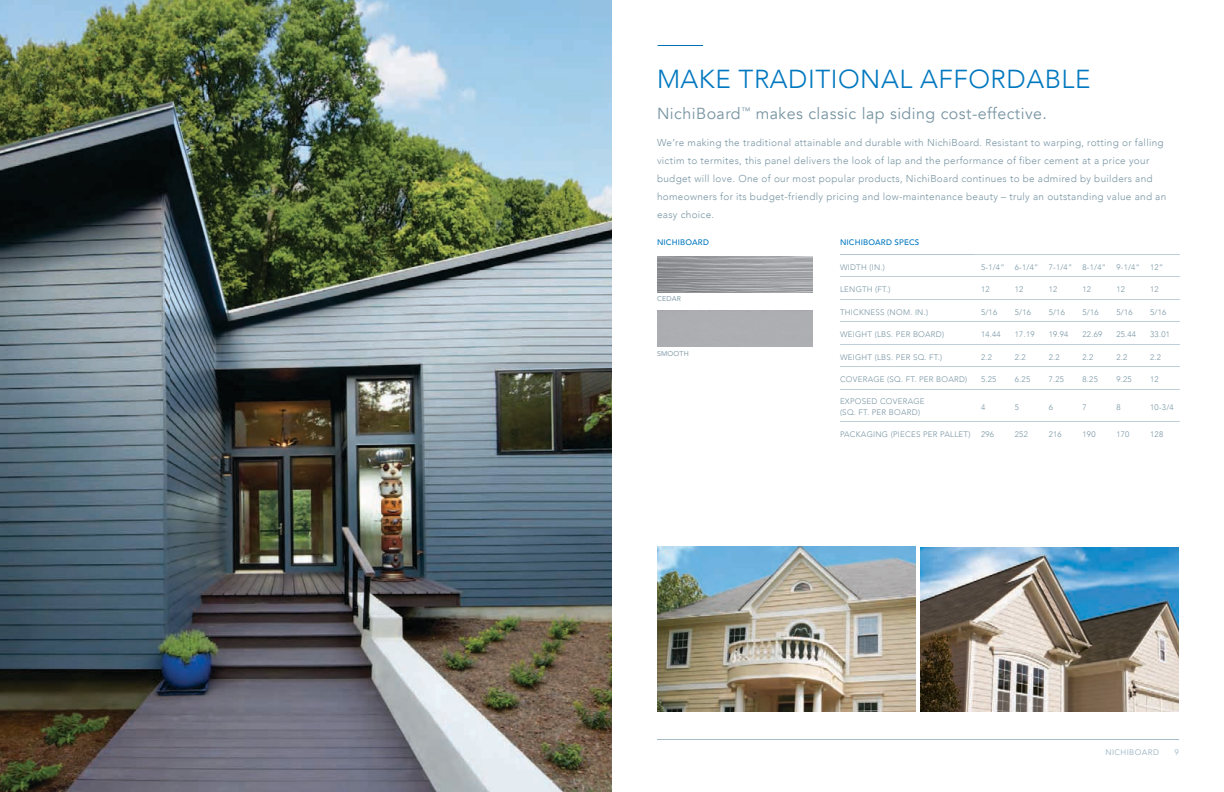
<style>
.page{position:relative;width:1224px;height:792px;background:#fff}
.page>*{position:absolute;margin:0;border:0;box-sizing:border-box;transform-origin:0 0}
.t1{font:300 26px "Avenir";letter-spacing:.02em;color:#0078bf}
.t2{font:16px "Avenir";letter-spacing:.03em;color:#7895a3}
.t3{font:300 10px/18px "Avenir";letter-spacing:.03em;color:#7895a3}
.t4{font:300 8px/11px "Avenir";letter-spacing:.03em;color:#7895a3}
.t5{font:500 8px "Avenir";letter-spacing:.02em;color:#0078bf}
.t6{font:8px "Avenir";letter-spacing:.05em;color:#a6bbc7}
.t7{font:7px "Avenir";letter-spacing:.025em;color:#839dab}
</style>
<div class="page">
<hr style="left:657px;top:739px;width:522px;height:1px;background:#a6bbc7">
<img style="left:0;top:0;width:612px;height:792px">
<svg style="left:45px;top:749px;width:4px;height:6px"></svg>
<img style="left:45px;top:739px;width:522px;height:1px">
<svg style="left:65px;top:750px;width:15px;height:6px"></svg>
<img style="left:80px;top:750px;width:31px;height:5px">
<svg style="left:112px;top:750px;width:7px;height:6px"></svg>
<img style="left:120px;top:750px;width:31px;height:6px">
<hr style="left:657px;top:45px;width:46px;height:1px;background:#006fba">
<hr style="left:840px;top:254px;width:137px;height:1px;background:#c1d0d8">
<hr style="left:977px;top:254px;width:34px;height:1px;background:#c1d0d8">
<hr style="left:1011px;top:254px;width:34px;height:1px;background:#c1d0d8">
<hr style="left:1045px;top:254px;width:34px;height:1px;background:#c1d0d8">
<hr style="left:1079px;top:254px;width:33px;height:1px;background:#c1d0d8">
<hr style="left:1112px;top:254px;width:34px;height:1px;background:#c1d0d8">
<hr style="left:1146px;top:254px;width:34px;height:1px;background:#c1d0d8">
<hr style="left:840px;top:277px;width:137px;height:1px;background:#c1d0d8">
<hr style="left:977px;top:277px;width:34px;height:1px;background:#c1d0d8">
<hr style="left:1011px;top:277px;width:34px;height:1px;background:#c1d0d8">
<hr style="left:1045px;top:277px;width:34px;height:1px;background:#c1d0d8">
<hr style="left:1079px;top:277px;width:33px;height:1px;background:#c1d0d8">
<hr style="left:1112px;top:277px;width:34px;height:1px;background:#c1d0d8">
<hr style="left:1146px;top:277px;width:34px;height:1px;background:#c1d0d8">
<hr style="left:840px;top:299px;width:137px;height:1px;background:#c1d0d8">
<hr style="left:977px;top:299px;width:34px;height:1px;background:#c1d0d8">
<hr style="left:1011px;top:299px;width:34px;height:1px;background:#c1d0d8">
<hr style="left:1045px;top:299px;width:34px;height:1px;background:#c1d0d8">
<hr style="left:1079px;top:299px;width:33px;height:1px;background:#c1d0d8">
<hr style="left:1112px;top:299px;width:34px;height:1px;background:#c1d0d8">
<hr style="left:1146px;top:299px;width:34px;height:1px;background:#c1d0d8">
<hr style="left:840px;top:322px;width:137px;height:1px;background:#c1d0d8">
<hr style="left:977px;top:322px;width:34px;height:1px;background:#c1d0d8">
<hr style="left:1011px;top:322px;width:34px;height:1px;background:#c1d0d8">
<hr style="left:1045px;top:322px;width:34px;height:1px;background:#c1d0d8">
<hr style="left:1079px;top:322px;width:33px;height:1px;background:#c1d0d8">
<hr style="left:1112px;top:322px;width:34px;height:1px;background:#c1d0d8">
<hr style="left:1146px;top:322px;width:34px;height:1px;background:#c1d0d8">
<hr style="left:840px;top:344px;width:137px;height:1px;background:#c1d0d8">
<hr style="left:977px;top:344px;width:34px;height:1px;background:#c1d0d8">
<hr style="left:1011px;top:344px;width:34px;height:1px;background:#c1d0d8">
<hr style="left:1045px;top:344px;width:34px;height:1px;background:#c1d0d8">
<hr style="left:1079px;top:344px;width:33px;height:1px;background:#c1d0d8">
<hr style="left:1112px;top:344px;width:34px;height:1px;background:#c1d0d8">
<hr style="left:1146px;top:344px;width:34px;height:1px;background:#c1d0d8">
<hr style="left:840px;top:367px;width:137px;height:1px;background:#c1d0d8">
<hr style="left:977px;top:367px;width:34px;height:1px;background:#c1d0d8">
<hr style="left:1011px;top:367px;width:34px;height:1px;background:#c1d0d8">
<hr style="left:1045px;top:367px;width:34px;height:1px;background:#c1d0d8">
<hr style="left:1079px;top:367px;width:33px;height:1px;background:#c1d0d8">
<hr style="left:1112px;top:367px;width:34px;height:1px;background:#c1d0d8">
<hr style="left:1146px;top:367px;width:34px;height:1px;background:#c1d0d8">
<hr style="left:840px;top:389px;width:137px;height:1px;background:#c1d0d8">
<hr style="left:977px;top:389px;width:34px;height:1px;background:#c1d0d8">
<hr style="left:1011px;top:389px;width:34px;height:1px;background:#c1d0d8">
<hr style="left:1045px;top:389px;width:34px;height:1px;background:#c1d0d8">
<hr style="left:1079px;top:389px;width:33px;height:1px;background:#c1d0d8">
<hr style="left:1112px;top:389px;width:34px;height:1px;background:#c1d0d8">
<hr style="left:1146px;top:389px;width:34px;height:1px;background:#c1d0d8">
<hr style="left:840px;top:422px;width:137px;height:1px;background:#c1d0d8">
<hr style="left:977px;top:422px;width:34px;height:1px;background:#c1d0d8">
<hr style="left:1011px;top:422px;width:34px;height:1px;background:#c1d0d8">
<hr style="left:1045px;top:422px;width:34px;height:1px;background:#c1d0d8">
<hr style="left:1079px;top:422px;width:33px;height:1px;background:#c1d0d8">
<hr style="left:1112px;top:422px;width:34px;height:1px;background:#c1d0d8">
<hr style="left:1146px;top:422px;width:34px;height:1px;background:#c1d0d8">
<hr style="left:840px;top:254px;width:133px;height:1px;background:#b3c5cf">
<img style="left:921px;top:547px;width:258px;height:165px">
<img style="left:657px;top:546px;width:258px;height:166px">
<h1 class="t1" style="left:657px;top:64px;width:435px">MAKE TRADITIONAL AFFORDABLE</h1>
<h2 class="t2" style="left:657px;top:104px;width:392px">NichiBoard<sup>™</sup> makes classic lap siding cost-effective.</h2>
<p class="t3" style="left:657px;top:133px;width:511px">We’re making the traditional attainable and durable with NichiBoard. Resistant to warping, rotting or falling victim to termites, this panel delivers the look of lap and the performance of fiber cement at a price your budget will love. One of our most popular products, NichiBoard continues to be admired by builders and homeowners for its budget-friendly pricing and low-maintenance beauty – truly an outstanding value and an easy choice.</p>
<p class="t5" style="left:657px;top:235px;width:53px">NICHIBOARD</p>
<p class="t5" style="left:840px;top:235px;width:81px">NICHIBOARD SPECS</p>
<p class="t4" style="left:840px;top:261px;width:46px">WIDTH (IN.)</p>
<p class="t4" style="left:981px;top:261px;width:25px">5-1/4”</p>
<p class="t4" style="left:1015px;top:261px;width:25px">6-1/4”</p>
<p class="t4" style="left:1049px;top:261px;width:25px">7-1/4”</p>
<p class="t4" style="left:1083px;top:261px;width:25px">8-1/4”</p>
<p class="t4" style="left:1116px;top:261px;width:25px">9-1/4”</p>
<p class="t4" style="left:1150px;top:261px;width:14px">12”</p>
<p class="t4" style="left:840px;top:284px;width:52px">LENGTH (FT.)</p>
<p class="t4" style="left:981px;top:284px;width:10px">12</p>
<p class="t4" style="left:1015px;top:284px;width:10px">12</p>
<p class="t4" style="left:1049px;top:284px;width:10px">12</p>
<p class="t4" style="left:1083px;top:284px;width:10px">12</p>
<p class="t4" style="left:1116px;top:284px;width:10px">12</p>
<p class="t4" style="left:1150px;top:284px;width:10px">12</p>
<p class="t4" style="left:840px;top:306px;width:90px">THICKNESS (NOM. IN.)</p>
<p class="t4" style="left:981px;top:306px;width:18px">5/16</p>
<p class="t4" style="left:1015px;top:306px;width:18px">5/16</p>
<p class="t4" style="left:1049px;top:306px;width:18px">5/16</p>
<p class="t4" style="left:1083px;top:306px;width:18px">5/16</p>
<p class="t4" style="left:1116px;top:306px;width:18px">5/16</p>
<p class="t4" style="left:1150px;top:306px;width:18px">5/16</p>
<p class="t4" style="left:840px;top:329px;width:106px">WEIGHT (LBS. PER BOARD)</p>
<p class="t4" style="left:981px;top:329px;width:21px">14.44</p>
<p class="t4" style="left:1015px;top:329px;width:21px">17.19</p>
<p class="t4" style="left:1049px;top:329px;width:21px">19.94</p>
<p class="t4" style="left:1083px;top:329px;width:21px">22.69</p>
<p class="t4" style="left:1116px;top:329px;width:21px">25.44</p>
<p class="t4" style="left:1150px;top:329px;width:21px">33.01</p>
<p class="t4" style="left:840px;top:351px;width:104px">WEIGHT (LBS. PER SQ. FT.)</p>
<p class="t4" style="left:981px;top:351px;width:12px">2.2</p>
<p class="t4" style="left:1015px;top:351px;width:12px">2.2</p>
<p class="t4" style="left:1049px;top:351px;width:12px">2.2</p>
<p class="t4" style="left:1083px;top:351px;width:12px">2.2</p>
<p class="t4" style="left:1116px;top:351px;width:12px">2.2</p>
<p class="t4" style="left:1150px;top:351px;width:12px">2.2</p>
<p class="t4" style="left:840px;top:374px;width:129px">COVERAGE (SQ. FT. PER BOARD)</p>
<p class="t4" style="left:981px;top:374px;width:17px">5.25</p>
<p class="t4" style="left:1015px;top:374px;width:17px">6.25</p>
<p class="t4" style="left:1049px;top:374px;width:17px">7.25</p>
<p class="t4" style="left:1083px;top:374px;width:17px">8.25</p>
<p class="t4" style="left:1116px;top:374px;width:17px">9.25</p>
<p class="t4" style="left:1150px;top:374px;width:10px">12</p>
<p class="t4" style="left:840px;top:396px;width:86px">EXPOSED COVERAGE (SQ. FT. PER BOARD)</p>
<p class="t4" style="left:981px;top:401px;width:6px">4</p>
<p class="t4" style="left:1015px;top:401px;width:6px">5</p>
<p class="t4" style="left:1049px;top:401px;width:6px">6</p>
<p class="t4" style="left:1083px;top:401px;width:6px">7</p>
<p class="t4" style="left:1116px;top:401px;width:6px">8</p>
<p class="t4" style="left:1150px;top:401px;width:25px">10-3/4</p>
<p class="t4" style="left:840px;top:429px;width:132px">PACKAGING (PIECES PER PALLET)</p>
<p class="t4" style="left:981px;top:429px;width:14px">296</p>
<p class="t4" style="left:1015px;top:429px;width:14px">252</p>
<p class="t4" style="left:1049px;top:429px;width:14px">216</p>
<p class="t4" style="left:1083px;top:429px;width:14px">190</p>
<p class="t4" style="left:1116px;top:429px;width:14px">170</p>
<p class="t4" style="left:1150px;top:429px;width:14px">128</p>
<p class="t7" style="left:657px;top:293px;width:26px">CEDAR</p>
<p class="t7" style="left:657px;top:348px;width:33px">SMOOTH</p>
<p class="t6" style="left:1105px;top:746px;width:55px">NICHIBOARD</p>
<p class="t6" style="left:1175px;top:746px;width:6px">9</p>
</div>
